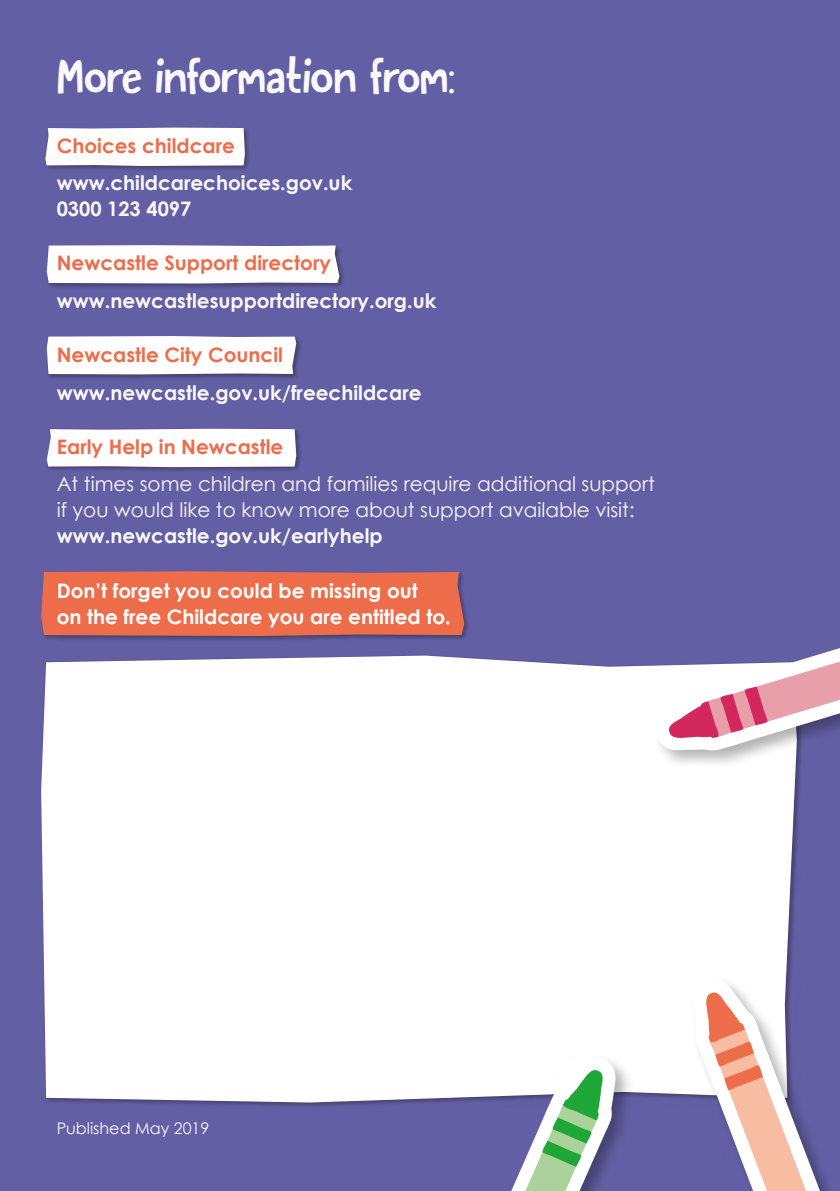
<style>
.page{position:relative;width:840px;height:1191px;background:#fff}
.page>*{position:absolute;margin:0;border:0;box-sizing:border-box;transform-origin:0 0}
.t1{font:42px "DK Butterfly Ball";letter-spacing:-.02em;color:#f9f9fa}
.t2{font:700 20px/26px "Century Gothic";color:#f9f9fa}
.t3{font:20px/26px "Century Gothic";color:#f9f9fa}
.t4{font:700 20px "Century Gothic";color:#ed6d4b}
.t5{font:700 20px/26px "Century Gothic";color:#fff}
.t6{font:16px "Century Gothic";color:#f9f9fa}
</style>
<div class="page">
<div style="left:0;top:0;width:839px;height:1191px;background:#635fa4"></div>
<div style="left:46px;top:128px;width:204px;height:44px;background:#000;opacity:.3"></div>
<div style="left:45px;top:128px;width:200px;height:38px;background:#fff"></div>
<div style="left:47px;top:245px;width:298px;height:44px;background:#000;opacity:.3"></div>
<div style="left:47px;top:245px;width:292px;height:38px;background:#fff"></div>
<div style="left:47px;top:336px;width:254px;height:44px;background:#000;opacity:.3"></div>
<div style="left:47px;top:336px;width:249px;height:38px;background:#fff"></div>
<div style="left:47px;top:429px;width:254px;height:44px;background:#000;opacity:.3"></div>
<div style="left:47px;top:429px;width:249px;height:38px;background:#fff"></div>
<div style="left:41px;top:571px;width:428px;height:70px;background:#000;opacity:.3"></div>
<div style="left:41px;top:571px;width:423px;height:65px;background:#ed6d4b"></div>
<div style="left:41px;top:655px;width:755px;height:447px;background:#fff"></div>
<div style="left:453px;top:1054px;width:182px;height:137px;background:#000;opacity:.3"></div>
<svg style="left:439px;top:1038px;width:192px;height:153px"></svg>
<svg style="left:669px;top:955px;width:160px;height:236px"></svg>
<svg style="left:703px;top:988px;width:125px;height:203px"></svg>
<svg style="left:632px;top:648px;width:207px;height:125px"></svg>
<h1 class="t1" style="left:57px;top:46px;width:400px">More information from:</h1>
<p class="t4" style="left:57px;top:133px;width:179px">Choices childcare</p>
<p class="t2" style="left:57px;top:169px;width:297px">www.childcarechoices.gov.uk<br>0300 123 4097</p>
<p class="t4" style="left:57px;top:251px;width:275px">Newcastle Support directory</p>
<p class="t2" style="left:57px;top:287px;width:381px">www.newcastlesupportdirectory.org.uk</p>
<p class="t4" style="left:57px;top:342px;width:228px">Newcastle City Council</p>
<p class="t2" style="left:57px;top:379px;width:366px">www.newcastle.gov.uk/freechildcare</p>
<p class="t4" style="left:57px;top:434px;width:228px">Early Help in Newcastle</p>
<p class="t3" style="left:57px;top:471px;width:599px">At times some children and families require additional support if you would like to know more about support available visit:</p>
<p class="t2" style="left:57px;top:522px;width:327px">www.newcastle.gov.uk/earlyhelp</p>
<p class="t5" style="left:57px;top:577px;width:395px">Don’t forget you could be missing out<br>on the free Childcare you are entitled to.</p>
<p class="t6" style="left:57px;top:1118px;width:154px">Published May 2019</p>
</div>
